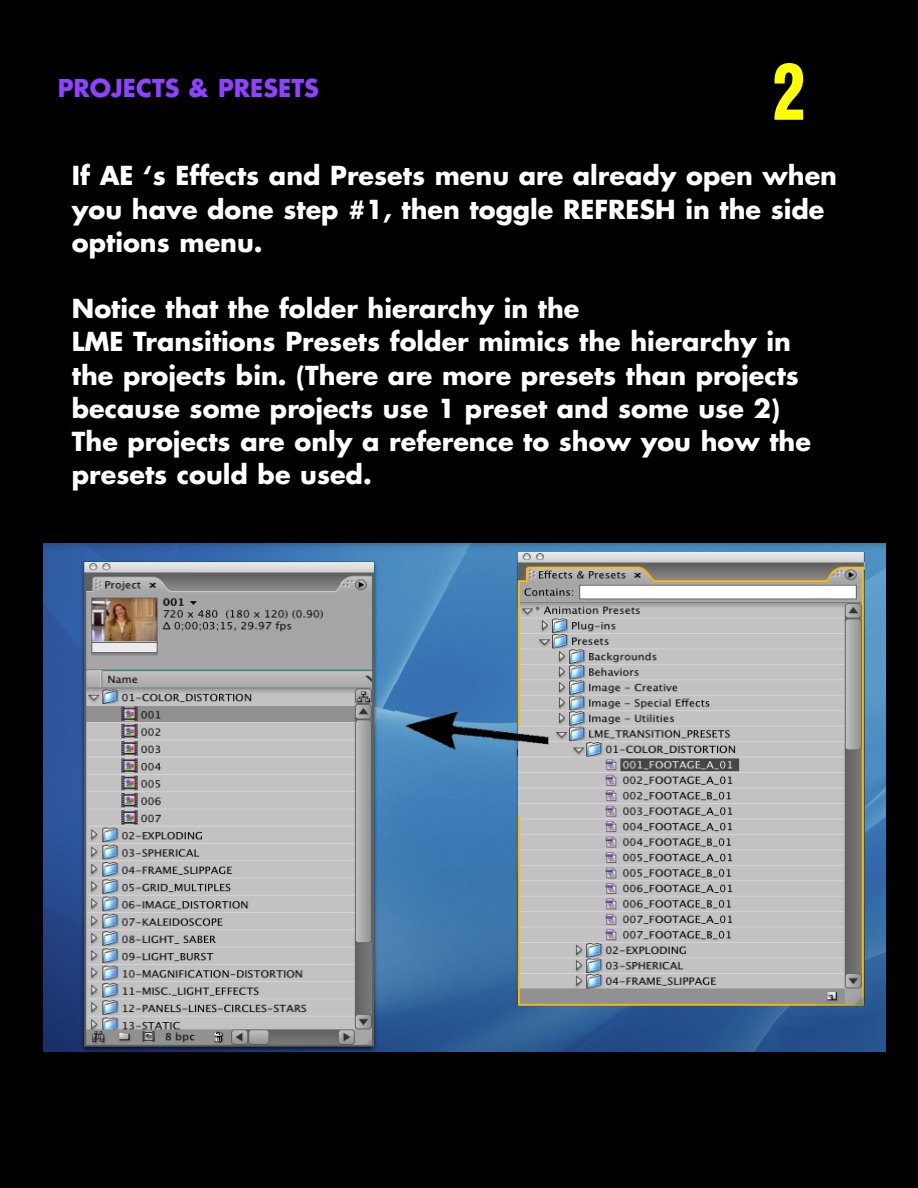
<style>
.page{position:relative;width:918px;height:1188px;background:#000}
.page>*{position:absolute;margin:0;border:0;box-sizing:border-box;transform-origin:0 0}
.t1{font:900 condensed 75.75px "Helvetica";color:#ff0;scale:.84 1}
.t2{font:700 25.5px/33.2px "Futura";color:#fff}
.t3{font:700 24px "Futura";color:#8f42ff}
</style>
<div class="page">
<img style="left:43px;top:544px;width:842px;height:507px">
<p class="t3" style="left:58px;top:77px;width:263px">PROJECTS &amp; PRESETS</p>
<h1 class="t1" style="left:773px;top:49px;width:40px">2</h1>
<p class="t2" style="left:72px;top:161px;width:767px">If AE ‘s Effects and Presets menu are already open when you have done step #1, then toggle REFRESH in the side options menu.</p>
<p class="t2" style="left:72px;top:294px;width:741px">Notice that the folder hierarchy in the<br>LME Transitions Presets folder mimics the hierarchy in the projects bin. (There are more presets than projects because some projects use 1 preset and some use 2)<br>The projects are only a reference to show you how the presets could be used.</p>
</div>
